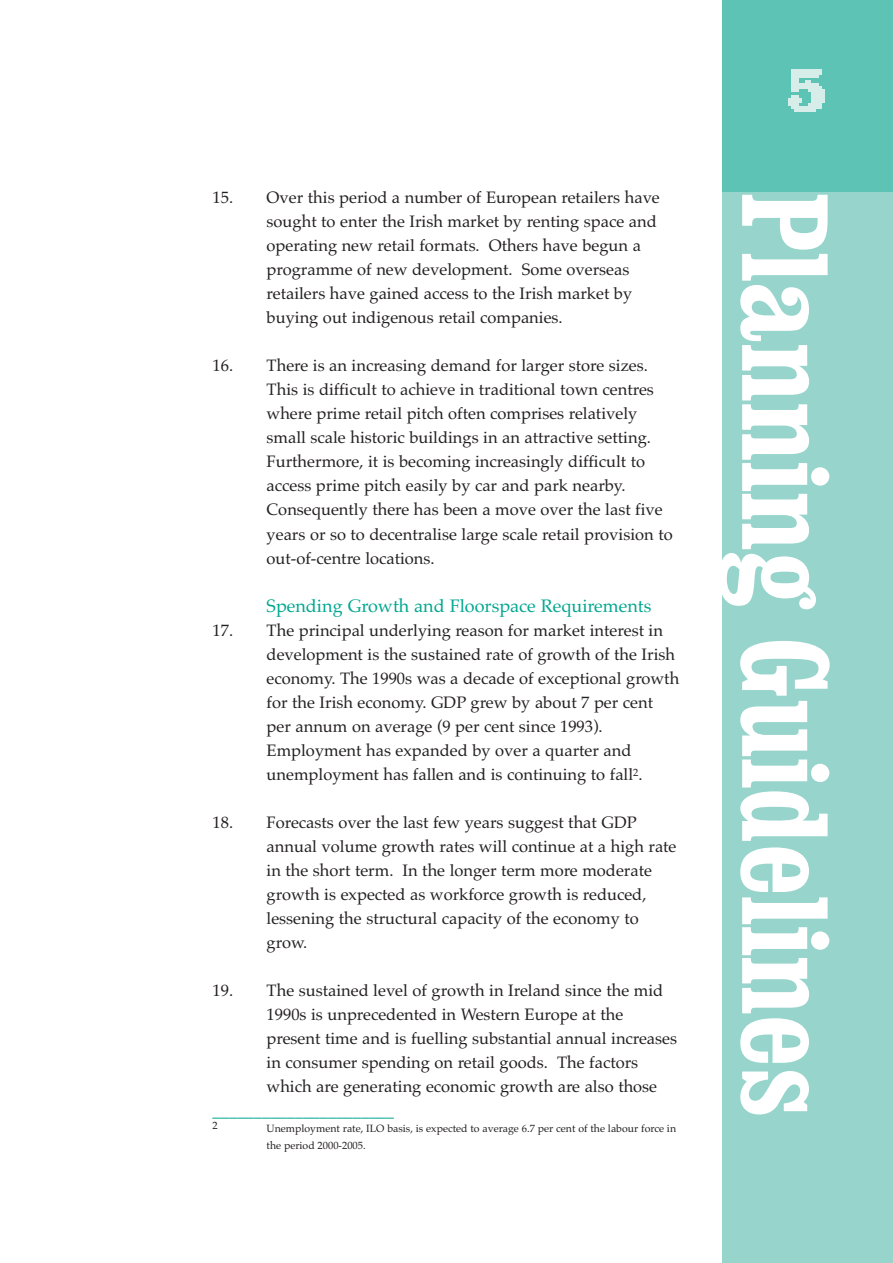
<style>
.page{position:relative;width:893px;height:1263px;background:#fff}
.page>*{position:absolute;margin:0;border:0;box-sizing:border-box;transform-origin:0 0}
.t1{font:700 condensed 120.75px "Clarendon BT";color:#fff}
.t2{font:18px "Palatino";color:#00a78f}
.t3{font:16.5px/24px "Palatino";color:#231f20}
.t4{font:16.5px "Palatino";color:#00a78f}
.t5{font:10.5px/16.5px "Palatino";color:#231f20}
</style>
<div class="page">
<div style="left:723px;top:0;width:170px;height:1263px;background:#97d5cc"></div>
<div style="left:723px;top:0;width:170px;height:191px;background:#5cc3b5"></div>
<p class="t3" style="left:267px;top:186px;width:395px;text-indent:-54px">15. Over this period a number of European retailers have sought to enter the Irish market by renting space and operating new retail formats. Others have begun a programme of new development. Some overseas retailers have gained access to the Irish market by buying out indigenous retail companies.</p>
<p class="t3" style="left:267px;top:354px;width:408px;text-indent:-54px">16. There is an increasing demand for larger store sizes.<br>This is difficult to achieve in traditional town centres where prime retail pitch often comprises relatively small scale historic buildings in an attractive setting.<br>Furthermore, it is becoming increasingly difficult to access prime pitch easily by car and park nearby.<br>Consequently there has been a move over the last five years or so to decentralise large scale retail provision to out-of-centre locations.</p>
<p class="t2" style="left:267px;top:595px;width:386px">Spending Growth and Floorspace Requirements</p>
<p class="t3" style="left:267px;top:618px;width:414px;text-indent:-54px">17. The principal underlying reason for market interest in development is the sustained rate of growth of the Irish economy. The 1990s was a decade of exceptional growth for the Irish economy. GDP grew by about 7 per cent per annum on average (9 per cent since 1993).<br>Employment has expanded by over a quarter and unemployment has fallen and is continuing to fall<sup>2</sup>.</p>
<p class="t3" style="left:267px;top:810px;width:411px;text-indent:-54px">18. Forecasts over the last few years suggest that GDP annual volume growth rates will continue at a high rate in the short term. In the longer term more moderate growth is expected as workforce growth is reduced, lessening the structural capacity of the economy to grow.</p>
<p class="t3" style="left:267px;top:978px;width:412px;text-indent:-54px">19. The sustained level of growth in Ireland since the mid 1990s is unprecedented in Western Europe at the present time and is fuelling substantial annual increases in consumer spending on retail goods. The factors which are generating economic growth are also those</p>
<p class="t4" style="left:213px;top:1100px;width:183px">______________________</p>
<p class="t5" style="left:213px;top:1117px;width:7px">2</p>
<p class="t5" style="left:267px;top:1120px;width:411px">Unemployment rate, ILO basis, is expected to average 6.7 per cent of the labour force in the period 2000-2005.</p>
<h1 class="t1" style="left:828px;top:191px;width:928px;rotate:90deg">Planning Guidelines</h1>
</div>
